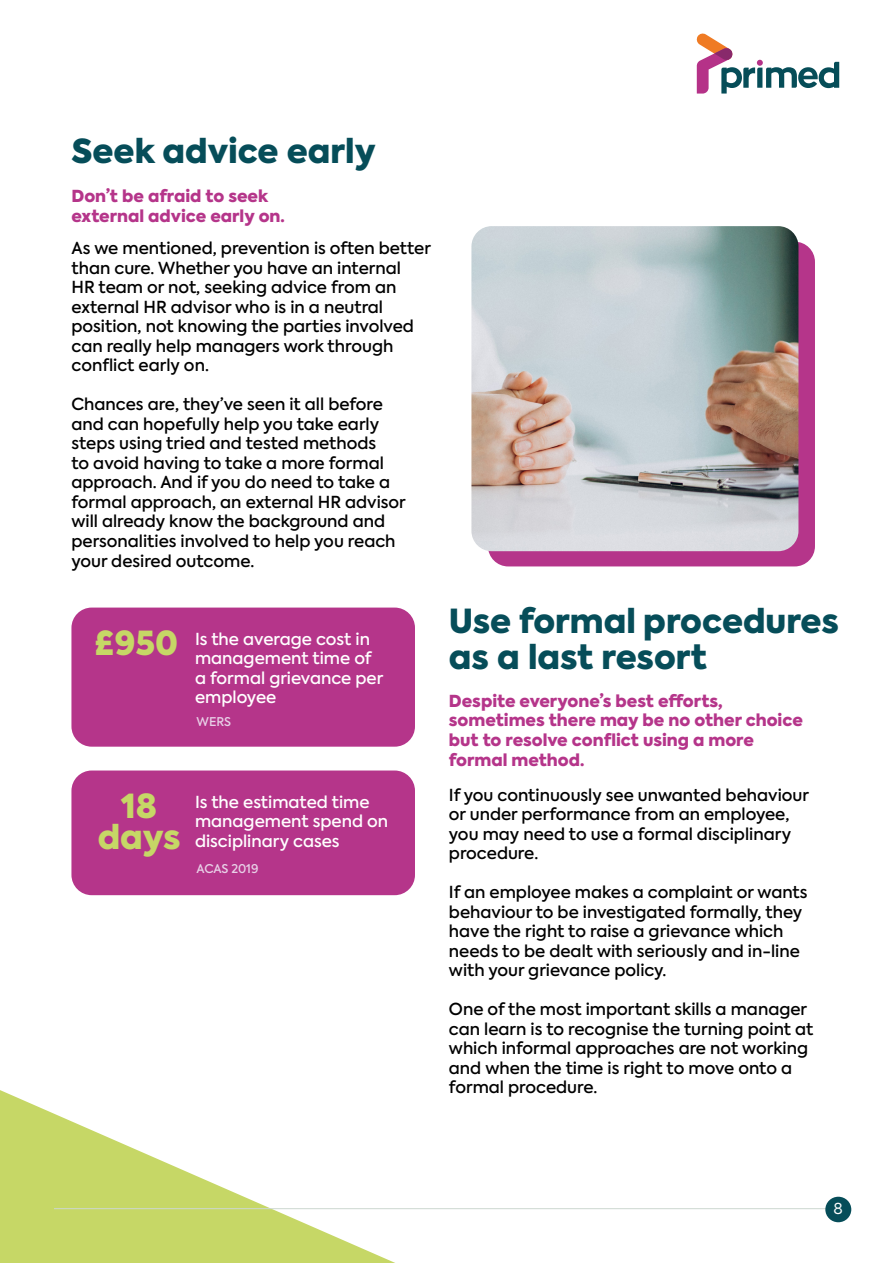
<style>
.page{position:relative;width:893px;height:1263px;background:#fff}
.page>*{position:absolute;margin:0;border:0;box-sizing:border-box;transform-origin:0 0}
.t1{font:900 33px/36px "Axiforma";color:#064d59}
.t2{font:900 33px/31.5px "Axiforma";color:#c6d766;text-align:center}
.t3{font:500 16.5px/19.5px "Axiforma";color:#000}
.t4{font:900 16.5px/19.5px "Axiforma";color:#b5358a}
.t5{font:500 16.5px/19.5px "Axiforma";color:#fff}
.t6{font:15px "Axiforma";color:#fff}
.t7{font:500 12px "Axiforma";color:#e8d0e7}
</style>
<div class="page">
<svg style="left:0;top:1090px;width:395px;height:173px"></svg>
<div style="left:488px;top:242px;width:327px;height:324px;background:#b5358a;border-radius:20px"></div>
<img style="left:471px;top:226px;width:327px;height:325px">
<div style="left:71px;top:608px;width:344px;height:139px;background:#b5358a;border-radius:20px"></div>
<hr style="left:54px;top:1208px;width:785px;height:1px;background:#cdd7d0">
<div style="left:825px;top:1197px;width:26px;height:25px;background:#064d59;border-radius:50%"></div>
<svg style="left:696px;top:33px;width:143px;height:61px"></svg>
<div style="left:71px;top:770px;width:344px;height:125px;background:#b5358a;border-radius:20px"></div>
<h1 class="t1" style="left:71px;top:133px;width:306px">Seek advice early</h1>
<p class="t4" style="left:71px;top:186px;width:215px">Don’t be afraid to seek external advice early on.</p>
<p class="t3" style="left:71px;top:239px;width:361px">As we mentioned, prevention is often better than cure. Whether you have an internal<br>HR team or not, seeking advice from an external HR advisor who is in a neutral position, not knowing the parties involved can really help managers work through conflict early on.</p>
<p class="t3" style="left:71px;top:395px;width:336px">Chances are, they’ve seen it all before and can hopefully help you take early steps using tried and tested methods<br>to avoid having to take a more formal approach. And if you do need to take a formal approach, an external HR advisor will already know the background and personalities involved to help you reach your desired outcome.</p>
<h1 class="t2" style="left:94px;top:628px;width:85px">£950</h1>
<p class="t5" style="left:195px;top:629px;width:190px">Is the average cost in management time of a formal grievance per employee</p>
<p class="t7" style="left:196px;top:713px;width:36px">WERS</p>
<h1 class="t2" style="left:98px;top:791px;width:84px">18 days</h1>
<p class="t5" style="left:195px;top:792px;width:195px">Is the estimated time management spend on disciplinary cases</p>
<p class="t7" style="left:196px;top:860px;width:63px">ACAS 2019</p>
<h1 class="t1" style="left:449px;top:604px;width:392px">Use formal procedures as a last resort</h1>
<p class="t4" style="left:449px;top:691px;width:355px">Despite everyone’s best efforts, sometimes there may be no other choice but to resolve conflict using a more formal method.</p>
<p class="t3" style="left:449px;top:785px;width:362px">If you continuously see unwanted behaviour or under performance from an employee, you may need to use a formal disciplinary procedure.</p>
<p class="t3" style="left:449px;top:883px;width:360px">If an employee makes a complaint or wants behaviour to be investigated formally, they have the right to raise a grievance which needs to be dealt with seriously and in-line with your grievance policy.</p>
<p class="t3" style="left:449px;top:1000px;width:366px">One of the most important skills a manager can learn is to recognise the turning point at which informal approaches are not working and when the time is right to move onto a formal procedure.</p>
<p class="t6" style="left:834px;top:1199px;width:11px">8</p>
</div>
